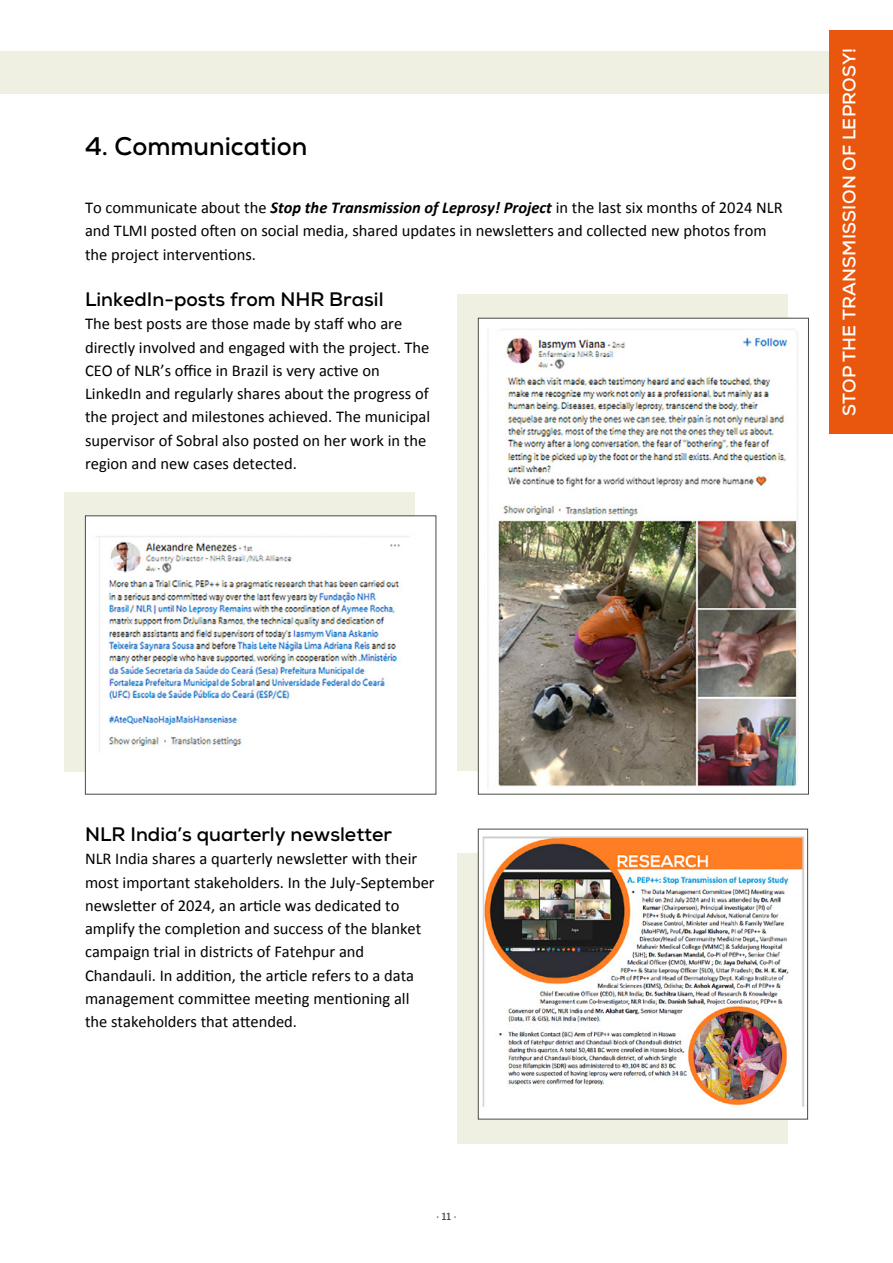
<style>
.page{position:relative;width:893px;height:1263px;background:#fff}
.page>*{position:absolute;margin:0;border:0;box-sizing:border-box;transform-origin:0 0}
.t1{font:700 25.5px "Nexa";color:#000}
.t2{font:700 19.5px "Nexa";color:#000}
.t3{font:700 18px "Nexa";letter-spacing:.015em;color:#fff}
.t4{font:16.5px/23.2px "Calibri";color:#000}
.t5{font:700 10.5px "Nexa";color:#484b43}
.s1{font-weight:700;font-style:italic}
</style>
<div class="page">
<div style="left:0;top:51px;width:893px;height:43px;background:#f0f0e2"></div>
<div style="left:829px;top:30px;width:64px;height:404px;background:#e9560d"></div>
<div style="left:457px;top:853px;width:330px;height:290px;background:#f0f0e2"></div>
<div style="left:64px;top:492px;width:351px;height:279px;background:#f0f0e2"></div>
<div style="left:457px;top:295px;width:330px;height:476px;background:#f0f0e2"></div>
<img style="left:480px;top:836px;width:325px;height:281px">
<div style="left:478px;top:829px;width:330px;height:290px;border:1px solid #484b43"></div>
<div style="left:85px;top:516px;width:351px;height:278px;background:#fff"></div>
<img style="left:96px;top:536px;width:314px;height:216px">
<div style="left:85px;top:515px;width:351px;height:279px;border:1px solid #484b43"></div>
<img style="left:482px;top:320px;width:317px;height:469px">
<div style="left:478px;top:318px;width:331px;height:476px;border:1px solid #484b43"></div>
<h1 class="t1" style="left:85px;top:130px;width:224px">4. Communication</h1>
<p class="t4" style="left:85px;top:196px;width:699px">To communicate about the <span class="s1">Stop the Transmission of Leprosy! Project</span> in the last six months of 2024 NLR and TLMI posted often on social media, shared updates in newsletters and collected new photos from the project interventions.</p>
<p class="t2" style="left:85px;top:287px;width:300px">LinkedIn-posts from NHR Brasil</p>
<p class="t4" style="left:85px;top:312px;width:347px">The best posts are those made by staff who are directly involved and engaged with the project. The CEO of NLR’s office in Brazil is very active on LinkedIn and regularly shares about the progress of the project and milestones achieved. The municipal supervisor of Sobral also posted on her work in the region and new cases detected.</p>
<p class="t3" style="left:838px;top:416px;width:370px;rotate:-90deg">STOP THE TRANSMISSION OF LEPROSY!</p>
<p class="t2" style="left:85px;top:822px;width:309px">NLR India’s quarterly newsletter</p>
<p class="t4" style="left:85px;top:847px;width:351px">NLR India shares a quarterly newsletter with their most important stakeholders. In the July-September newsletter of 2024, an article was dedicated to amplify the completion and success of the blanket campaign trial in districts of Fatehpur and Chandauli. In addition, the article refers to a data management committee meeting mentioning all the stakeholders that attended.</p>
<p class="t5" style="left:437px;top:1210px;width:21px">· 11 ·</p>
</div>
